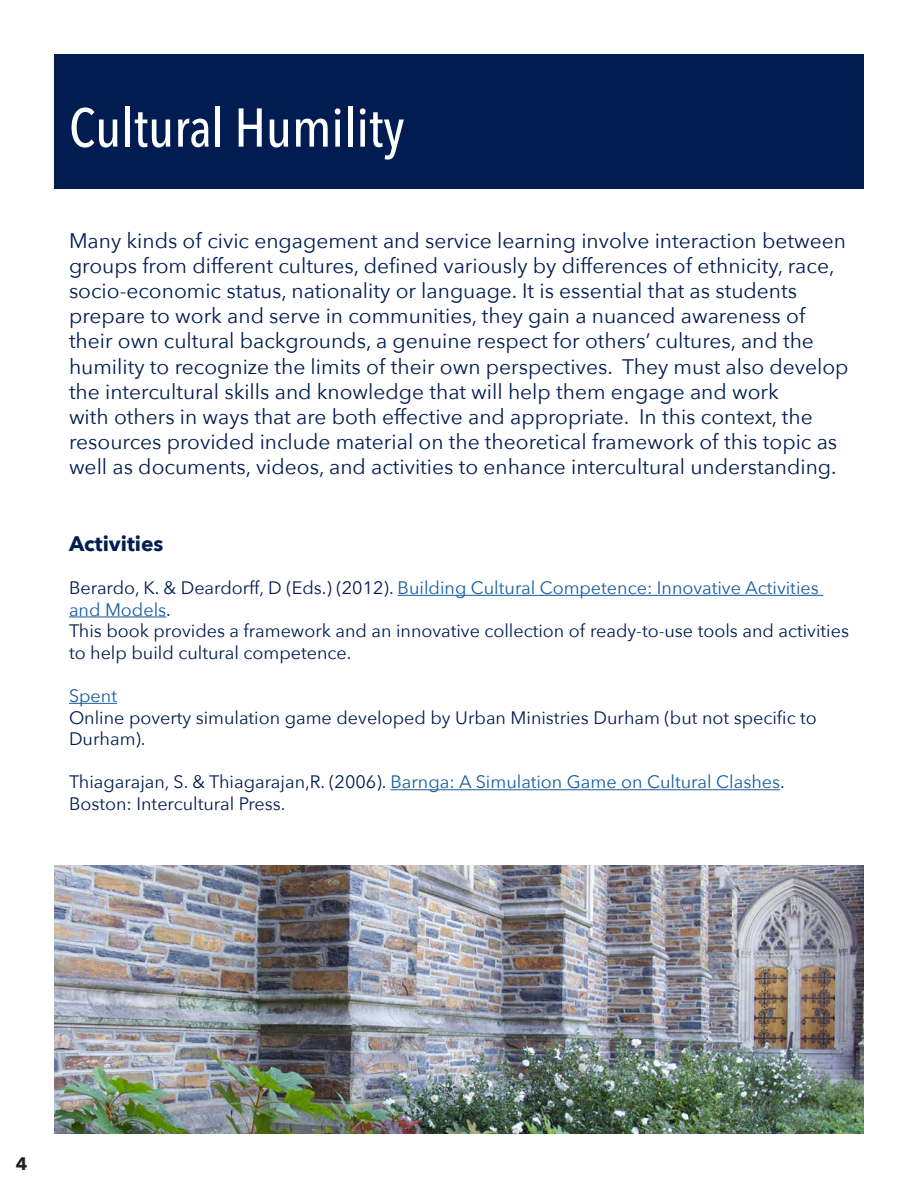
<style>
.page{position:relative;width:918px;height:1188px;background:#fff}
.page>*{position:absolute;margin:0;border:0;box-sizing:border-box;transform-origin:0 0}
.t1{font:500 54px "Avenir Next Condensed";color:#fff}
.t2{font:21px/25.2px "Avenir Next";color:#001c50}
.t3{font:700 21px "Avenir Next";color:#001c50}
.t4{font:18px/21.6px "Avenir Next";color:#001c50}
.t5{font:18px/21.6px "Avenir Next";color:#175d9e}
.t6{font:700 18px "Avenir Next";color:#231f20}
.s1{color:#001c50}
.s2{color:#175d9e}
</style>
<div class="page">
<div style="left:54px;top:54px;width:810px;height:135px;background:#001c50"></div>
<hr style="left:398px;top:595px;width:425px;height:1px;background:#175d9e">
<hr style="left:69px;top:616px;width:97px;height:1px;background:#175d9e">
<hr style="left:69px;top:703px;width:48px;height:1px;background:#175d9e">
<hr style="left:390px;top:789px;width:390px;height:1px;background:#175d9e">
<img style="left:54px;top:866px;width:810px;height:268px">
<p class="t1" style="left:69px;top:95px;width:337px">Cultural Humility</p>
<p class="t2" style="left:69px;top:227px;width:781px">Many kinds of civic engagement and service learning involve interaction between groups from different cultures, defined variously by differences of ethnicity, race, socio-economic status, nationality or language. It is essential that as students prepare to work and serve in communities, they gain a nuanced awareness of their own cultural backgrounds, a genuine respect for others’ cultures, and the humility to recognize the limits of their own perspectives. They must also develop the intercultural skills and knowledge that will help them engage and work<br>with others in ways that are both effective and appropriate. In this context, the resources provided include material on the theoretical framework of this topic as well as documents, videos, and activities to enhance intercultural understanding.</p>
<p class="t3" style="left:69px;top:525px;width:96px">Activities</p>
<p class="t5" style="left:69px;top:576px;width:751px"><span class="s1">Berardo, K. &amp; Deardorff, D (Eds.) (2012).</span> Building Cultural Competence: Innovative Activities and Models<span class="s1">.</span></p>
<p class="t4" style="left:69px;top:619px;width:782px">This book provides a framework and an innovative collection of ready-to-use tools and activities to help build cultural competence.</p>
<p class="t5" style="left:69px;top:684px;width:50px">Spent</p>
<p class="t4" style="left:69px;top:706px;width:749px">Online poverty simulation game developed by Urban Ministries Durham (but not specific to<br>Durham).</p>
<p class="t4" style="left:69px;top:771px;width:717px">Thiagarajan, S. &amp; Thiagarajan,R. (2006). <span class="s2">Barnga: A Simulation Game on Cultural Clashes</span>.<br>Boston: Intercultural Press.</p>
<p class="t6" style="left:16px;top:1148px;width:13px">4</p>
</div>
